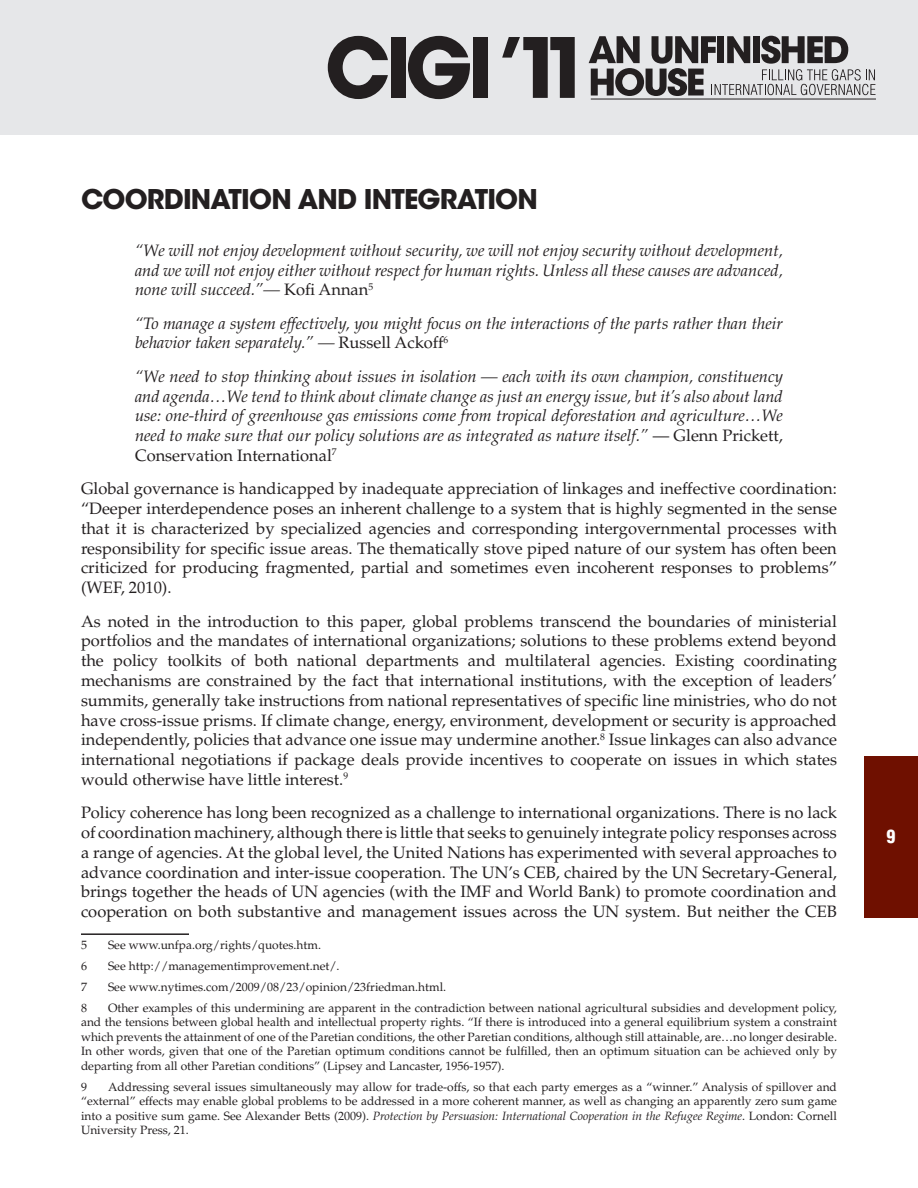
<style>
.page{position:relative;width:918px;height:1188px;background:#fff}
.page>*{position:absolute;margin:0;border:0;box-sizing:border-box;transform-origin:0 0}
.t1{font:700 27px "ITC Avant Garde Std";letter-spacing:-.03em;color:#231f20}
.t2{font:900 condensed 18px "Helvetica LT Std";color:#fff}
.t3{font:16.5px/19.8px "Palatino LT Std";color:#231f20;text-align:justify}
.t4{font:italic 16.5px/19.8px "Palatino LT Std";color:#231f20;text-align:justify}
.t5{font:12px/14.4px "Palatino LT Std";color:#231f20;text-align:justify}
.s1{font-style:normal}
.s2{font-style:italic}
</style>
<div class="page">
<div style="left:864px;top:756px;width:54px;height:162px;background:#6f1000"></div>
<div style="left:0;top:0;width:918px;height:135px;background:#e6e7e9"></div>
<hr style="left:591px;top:99px;width:285px;height:1px;background:#231f20">
<svg style="left:589px;top:36px;width:287px;height:60px"></svg>
<svg style="left:328px;top:36px;width:60px;height:63px"></svg>
<div style="left:391px;top:37px;width:15px;height:61px;background:#231f20"></div>
<svg style="left:408px;top:36px;width:62px;height:63px"></svg>
<div style="left:473px;top:37px;width:15px;height:61px;background:#231f20"></div>
<svg style="left:502px;top:37px;width:73px;height:61px"></svg>
<hr style="left:81px;top:933px;width:108px;height:2px;background:#231f20">
<h1 class="t1" style="left:81px;top:182px;width:458px">COORDINATION AND INTEGRATION</h1>
<p class="t4" style="left:135px;top:241px;width:649px">“We will not enjoy development without security, we will not enjoy security without development, and we will not enjoy either without respect for human rights. Unless all these causes are advanced, none will succeed.”— <span class="s1">Kofi Annan</span><sup>5</sup></p>
<p class="t4" style="left:135px;top:313px;width:649px">“To manage a system effectively, you might focus on the interactions of the parts rather than their behavior taken separately.” — <span class="s1">Russell Ackoff</span><sup>6</sup></p>
<p class="t4" style="left:135px;top:367px;width:650px">“We need to stop thinking about issues in isolation — each with its own champion, constituency and agenda…We tend to think about climate change as just an energy issue, but it’s also about land use: one-third of greenhouse gas emissions come from tropical deforestation and agriculture…We need to make sure that our policy solutions are as integrated as nature itself.” <span class="s1">— Glenn Prickett, Conservation International</span><sup>7</sup></p>
<p class="t3" style="left:81px;top:479px;width:758px">Global governance is handicapped by inadequate appreciation of linkages and ineffective coordination: “Deeper interdependence poses an inherent challenge to a system that is highly segmented in the sense that it is characterized by specialized agencies and corresponding intergovernmental processes with responsibility for specific issue areas. The thematically stove piped nature of our system has often been criticized for producing fragmented, partial and sometimes even incoherent responses to problems” (WEF, 2010).</p>
<p class="t3" style="left:81px;top:611px;width:758px">As noted in the introduction to this paper, global problems transcend the boundaries of ministerial portfolios and the mandates of international organizations; solutions to these problems extend beyond the policy toolkits of both national departments and multilateral agencies. Existing coordinating mechanisms are constrained by the fact that international institutions, with the exception of leaders’ summits, generally take instructions from national representatives of specific line ministries, who do not have cross-issue prisms. If climate change, energy, environment, development or security is approached independently, policies that advance one issue may undermine another.<sup>8</sup> Issue linkages can also advance international negotiations if package deals provide incentives to cooperate on issues in which states would otherwise have little interest.<sup>9</sup></p>
<p class="t3" style="left:81px;top:803px;width:758px">Policy coherence has long been recognized as a challenge to international organizations. There is no lack of coordination machinery, although there is little that seeks to genuinely integrate policy responses across a range of agencies. At the global level, the United Nations has experimented with several approaches to advance coordination and inter-issue cooperation. The UN’s CEB, chaired by the UN Secretary-General, brings together the heads of UN agencies (with the IMF and World Bank) to promote coordination and cooperation on both substantive and management issues across the UN system. But neither the CEB</p>
<p class="t5" style="left:81px;top:938px;width:7px">5</p>
<p class="t5" style="left:108px;top:938px;width:215px">See www.unfpa.org/rights/quotes.htm.</p>
<p class="t5" style="left:81px;top:959px;width:7px">6</p>
<p class="t5" style="left:108px;top:959px;width:233px">See http://managementimprovement.net/.</p>
<p class="t5" style="left:81px;top:980px;width:7px">7</p>
<p class="t5" style="left:108px;top:980px;width:340px">See www.nytimes.com/2009/08/23/opinion/23friedman.html.</p>
<p class="t5" style="left:81px;top:1001px;width:7px">8</p>
<p class="t5" style="left:81px;top:1001px;width:758px;text-indent:27px">Other examples of this undermining are apparent in the contradiction between national agricultural subsidies and development policy, and the tensions between global health and intellectual property rights. “If there is introduced into a general equilibrium system a constraint which prevents the attainment of one of the Paretian conditions, the other Paretian conditions, although still attainable, are…no longer desirable.<br>In other words, given that one of the Paretian optimum conditions cannot be fulfilled, then an optimum situation can be achieved only by departing from all other Paretian conditions” (Lipsey and Lancaster, 1956-1957).</p>
<p class="t5" style="left:81px;top:1080px;width:7px">9</p>
<p class="t5" style="left:81px;top:1080px;width:758px;text-indent:27px">Addressing several issues simultaneously may allow for trade-offs, so that each party emerges as a “winner.” Analysis of spillover and “external” effects may enable global problems to be addressed in a more coherent manner, as well as changing an apparently zero sum game into a positive sum game. See Alexander Betts (2009). <span class="s2">Protection by Persuasion: International Cooperation in the Refugee Regime</span>. London: Cornell University Press, 21.</p>
<p class="t2" style="left:886px;top:825px;width:10px">9</p>
</div>
